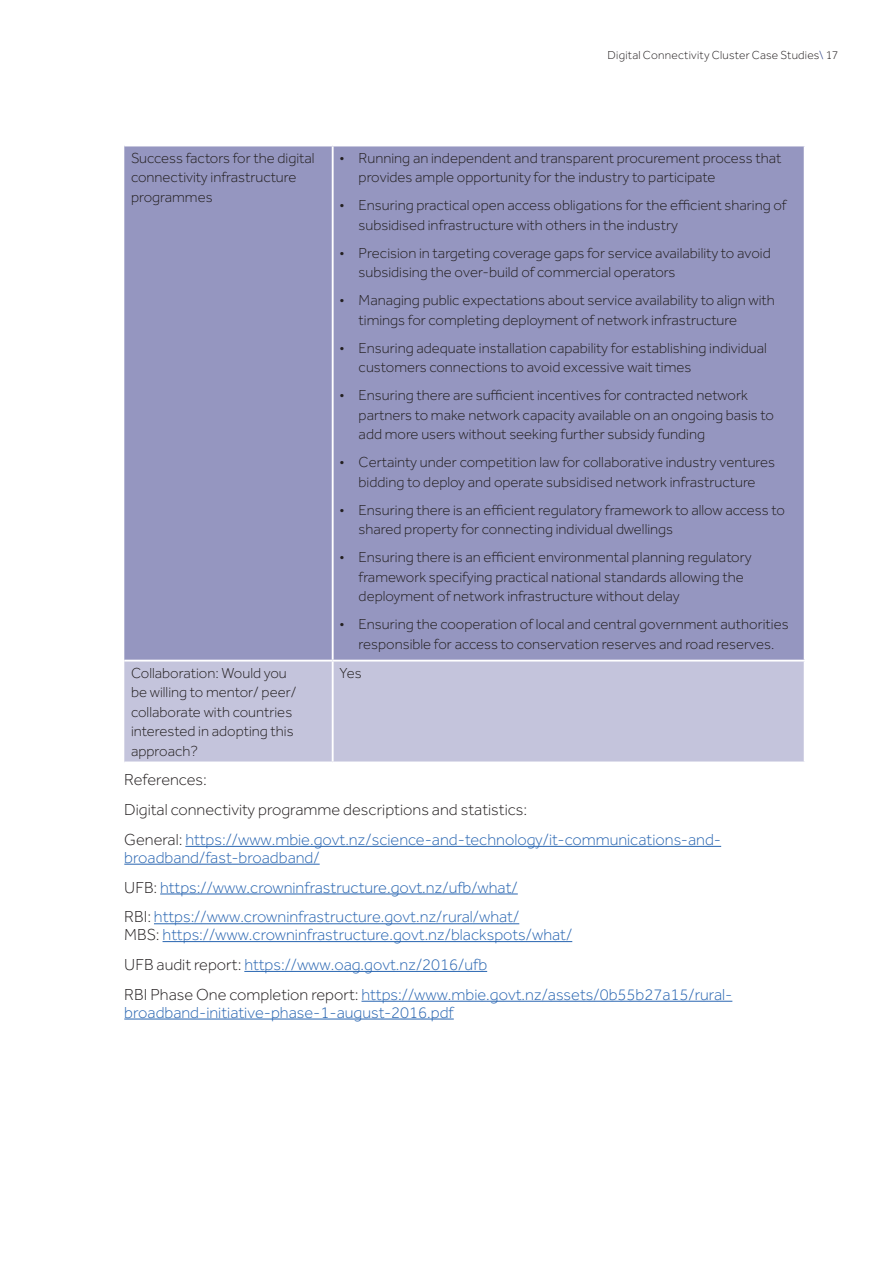
<style>
.page{position:relative;width:893px;height:1263px;background:#fff}
.page>*{position:absolute;margin:0;border:0;box-sizing:border-box;transform-origin:0 0}
.t1{font:300 16.5px/29.8px "Effra";color:#2865b1}
.t2{font:300 16.5px/29.8px "Effra";color:#231f20}
.t3{font:300 15px/19.5px "Effra";color:#231f20}
.t4{font:300 12px "Effra";letter-spacing:.02em;color:#231f20}
.s1{color:#203882}
.s2{color:#2865b1}
.s3{color:#231f20}
</style>
<div class="page">
<hr style="left:185px;top:846px;width:536px;height:1px;background:#2865b1">
<hr style="left:124px;top:864px;width:196px;height:1px;background:#2865b1">
<hr style="left:160px;top:894px;width:358px;height:1px;background:#2865b1">
<hr style="left:154px;top:923px;width:365px;height:1px;background:#2865b1">
<hr style="left:163px;top:941px;width:409px;height:1px;background:#2865b1">
<hr style="left:244px;top:971px;width:243px;height:1px;background:#2865b1">
<hr style="left:361px;top:1001px;width:371px;height:1px;background:#2865b1">
<hr style="left:124px;top:1019px;width:330px;height:1px;background:#2865b1">
<div style="left:124px;top:146px;width:680px;height:514px;background:#9596c0"></div>
<div style="left:124px;top:661px;width:680px;height:100px;background:#c4c4dc"></div>
<hr style="left:332px;top:146px;width:2px;height:514px;background:#fff">
<hr style="left:332px;top:661px;width:2px;height:100px;background:#fff">
<p class="t4" style="left:608px;top:48px;width:232px">Digital Connectivity Cluster Case Studies<span class="s1">\</span> 17</p>
<p class="t3" style="left:131px;top:148px;width:185px">Success factors for the digital connectivity infrastructure programmes</p>
<p class="t3" style="left:359px;top:148px;width:424px;text-indent:-19px">• Running an independent and transparent procurement process that provides ample opportunity for the industry to participate</p>
<p class="t3" style="left:359px;top:195px;width:430px;text-indent:-19px">• Ensuring practical open access obligations for the efficient sharing of subsidised infrastructure with others in the industry</p>
<p class="t3" style="left:359px;top:243px;width:414px;text-indent:-19px">• Precision in targeting coverage gaps for service availability to avoid subsidising the over-build of commercial operators</p>
<p class="t3" style="left:359px;top:290px;width:418px;text-indent:-19px">• Managing public expectations about service availability to align with timings for completing deployment of network infrastructure</p>
<p class="t3" style="left:359px;top:338px;width:410px;text-indent:-19px">• Ensuring adequate installation capability for establishing individual customers connections to avoid excessive wait times</p>
<p class="t3" style="left:359px;top:385px;width:417px;text-indent:-19px">• Ensuring there are sufficient incentives for contracted network partners to make network capacity available on an ongoing basis to add more users without seeking further subsidy funding</p>
<p class="t3" style="left:339px;top:452px;width:437px;text-align:center">• Certainty under competition law for collaborative industry ventures bidding to deploy and operate subsidised network infrastructure</p>
<p class="t3" style="left:359px;top:500px;width:428px;text-indent:-19px">• Ensuring there is an efficient regulatory framework to allow access to shared property for connecting individual dwellings</p>
<p class="t3" style="left:359px;top:547px;width:395px;text-indent:-19px">• Ensuring there is an efficient environmental planning regulatory framework specifying practical national standards allowing the deployment of network infrastructure without delay</p>
<p class="t3" style="left:339px;top:614px;width:451px;text-align:center">• Ensuring the cooperation of local and central government authorities responsible for access to conservation reserves and road reserves.</p>
<p class="t3" style="left:131px;top:663px;width:167px">Collaboration: Would you be willing to mentor/ peer/ collaborate with countries interested in adopting this approach?</p>
<p class="t3" style="left:339px;top:663px;width:24px">Yes</p>
<p class="t2" style="left:124px;top:765px;width:598px">References:<br>Digital connectivity programme descriptions and statistics:<br>General: <span class="s2">https://www.mbie.govt.nz/science-and-technology/it-communications-and-</span></p>
<p class="t1" style="left:124px;top:842px;width:396px">broadband/fast-broadband/<br><span class="s3">UFB:</span> https://www.crowninfrastructure.govt.nz/ufb/what/<br><span class="s3">RBI:</span> https://www.crowninfrastructure.govt.nz/rural/what/</p>
<p class="t1" style="left:124px;top:920px;width:610px"><span class="s3">MBS:</span> https://www.crowninfrastructure.govt.nz/blackspots/what/<br><span class="s3">UFB audit report:</span> https://www.oag.govt.nz/2016/ufb<br><span class="s3">RBI Phase One completion report:</span> https://www.mbie.govt.nz/assets/0b55b27a15/rural-</p>
<p class="t1" style="left:124px;top:997px;width:331px">broadband-initiative-phase-1-august-2016.pdf</p>
</div>
